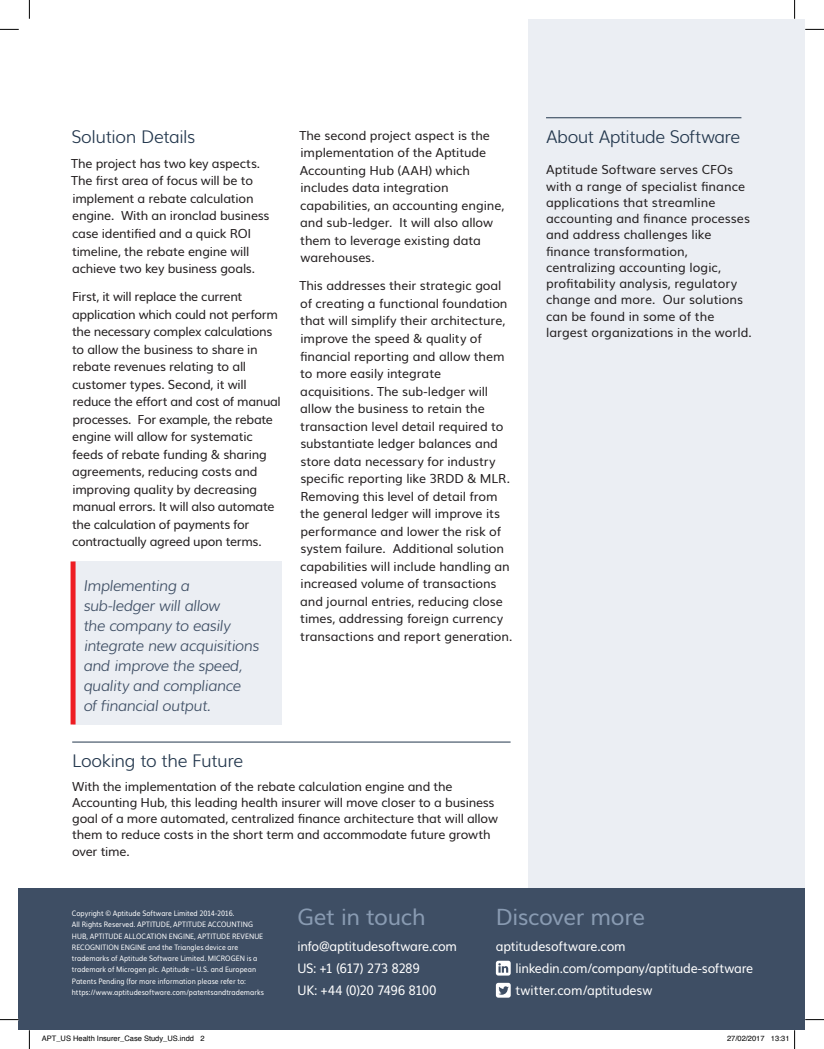
<style>
.page{position:relative;width:824px;height:1049px;background:#fff}
.page>*{position:absolute;margin:0;border:0;box-sizing:border-box;transform-origin:0 0}
.t1{font:22.5px "Muli";letter-spacing:-.02em;color:#899bb2}
.t2{font:300 17.5px "Muli";letter-spacing:-.03em;color:#23374d}
.t3{font:italic 300 15px/20px "Muli";letter-spacing:-.035em;color:#3e4e64}
.t4{font:13.12px/22.1px "Muli";letter-spacing:-.02em;color:#fff;scale:.95 1}
.t5{font:12.5px/17.5px "Muli";letter-spacing:-.01em;color:#231f20}
.t6{font:7.5px/11.2px "Muli";letter-spacing:.005em;color:#fff;scale:.9 1}
.t7{font:7.5px "Helvetica";color:#000}
</style>
<div class="page">
<div style="left:528px;top:19px;width:277px;height:869px;background:#ebeef3"></div>
<hr style="left:546px;top:117px;width:195px;height:1px;background:#23374d">
<hr style="left:72px;top:742px;width:438px;height:1px;background:#23374d">
<div style="left:73px;top:561px;width:209px;height:163px;background:#ebeef3"></div>
<div style="left:71px;top:561px;width:5px;height:163px;background:#ee1d23"></div>
<div style="left:19px;top:888px;width:786px;height:142px;background:#3e4e64"></div>
<svg style="left:496px;top:961px;width:15px;height:14px"></svg>
<svg style="left:496px;top:983px;width:15px;height:14px"></svg>
<svg style="left:0;top:29px;width:19px;height:1px"></svg>
<svg style="left:805px;top:29px;width:19px;height:1px"></svg>
<svg style="left:0;top:1019px;width:19px;height:1px"></svg>
<svg style="left:805px;top:1019px;width:19px;height:1px"></svg>
<svg style="left:29px;top:0;width:1px;height:19px"></svg>
<svg style="left:29px;top:1030px;width:1px;height:19px"></svg>
<svg style="left:794px;top:0;width:1px;height:19px"></svg>
<svg style="left:794px;top:1030px;width:1px;height:19px"></svg>
<h2 class="t2" style="left:71px;top:131px;width:125px">Solution Details</h2>
<p class="t5" style="left:71px;top:154px;width:200px">The project has two key aspects.<br>The first area of focus will be to implement a rebate calculation engine. With an ironclad business case identified and a quick ROI timeline, the rebate engine will achieve two key business goals.</p>
<p class="t5" style="left:72px;top:287px;width:210px">First, it will replace the current application which could not perform the necessary complex calculations to allow the business to share in rebate revenues relating to all customer types. Second, it will reduce the effort and cost of manual processes. For example, the rebate engine will allow for systematic feeds of rebate funding &amp; sharing agreements, reducing costs and improving quality by decreasing manual errors. It will also automate the calculation of payments for contractually agreed upon terms.</p>
<p class="t3" style="left:84px;top:574px;width:177px">Implementing a sub-ledger will allow<br>the company to easily integrate new acquisitions and improve the speed, quality and compliance<br>of financial output.</p>
<p class="t5" style="left:299px;top:126px;width:206px">The second project aspect is the implementation of the Aptitude<br>Accounting Hub (AAH) which includes data integration capabilities, an accounting engine, and sub-ledger. It will also allow them to leverage existing data warehouses.</p>
<p class="t5" style="left:299px;top:276px;width:215px">This addresses their strategic goal of creating a functional foundation that will simplify their architecture, improve the speed &amp; quality of financial reporting and allow them to more easily integrate acquisitions. The sub-ledger will allow the business to retain the transaction level detail required to substantiate ledger balances and store data necessary for industry specific reporting like 3RDD &amp; MLR.<br>Removing this level of detail from the general ledger will improve its performance and lower the risk of system failure. Additional solution capabilities will include handling an increased volume of transactions and journal entries, reducing close times, addressing foreign currency transactions and report generation.</p>
<h2 class="t2" style="left:72px;top:754px;width:173px">Looking to the Future</h2>
<p class="t5" style="left:72px;top:779px;width:427px;line-height:16.2px">With the implementation of the rebate calculation engine and the Accounting Hub, this leading health insurer will move closer to a business goal of a more automated, centralized finance architecture that will allow them to reduce costs in the short term and accommodate future growth over time.</p>
<h2 class="t2" style="left:546px;top:130px;width:196px">About Aptitude Software</h2>
<p class="t5" style="left:546px;top:161px;width:207px;line-height:16.2px">Aptitude Software serves CFOs with a range of specialist finance applications that streamline accounting and finance processes and address challenges like finance transformation, centralizing accounting logic, profitability analysis, regulatory change and more. Our solutions can be found in some of the largest organizations in the world.</p>
<p class="t6" style="left:72px;top:907px;width:215px">Copyright © Aptitude Software Limited 2014-2016.<br>All Rights Reserved. APTITUDE, APTITUDE ACCOUNTING HUB, APTITUDE ALLOCATION ENGINE, APTITUDE REVENUE RECOGNITION ENGINE and the Triangles device are trademarks of Aptitude Software Limited. MICROGEN is a trademark of Microgen plc. Aptitude – U.S. and European Patents Pending (for more information please refer to: https://www.aptitudesoftware.com/patentsandtrademarks</p>
<h1 class="t1" style="left:297px;top:908px;width:130px">Get in touch</h1>
<p class="t4" style="left:297px;top:934px;width:169px">info@aptitudesoftware.com<br>US: +1 (617) 273 8289<br>UK: +44 (0)20 7496 8100</p>
<h1 class="t1" style="left:496px;top:898px;width:151px">Discover more</h1>
<p class="t4" style="left:515px;top:934px;width:252px;text-indent:-20px">aptitudesoftware.com linkedin.com/company/aptitude-software twitter.com/aptitudesw</p>
<p class="t7" style="left:42px;top:1036px;width:164px">APT_US Health Insurer_Case Study_US.indd 2</p>
<p class="t7" style="left:727px;top:1036px;width:64px">27/02/2017 13:31</p>
</div>
